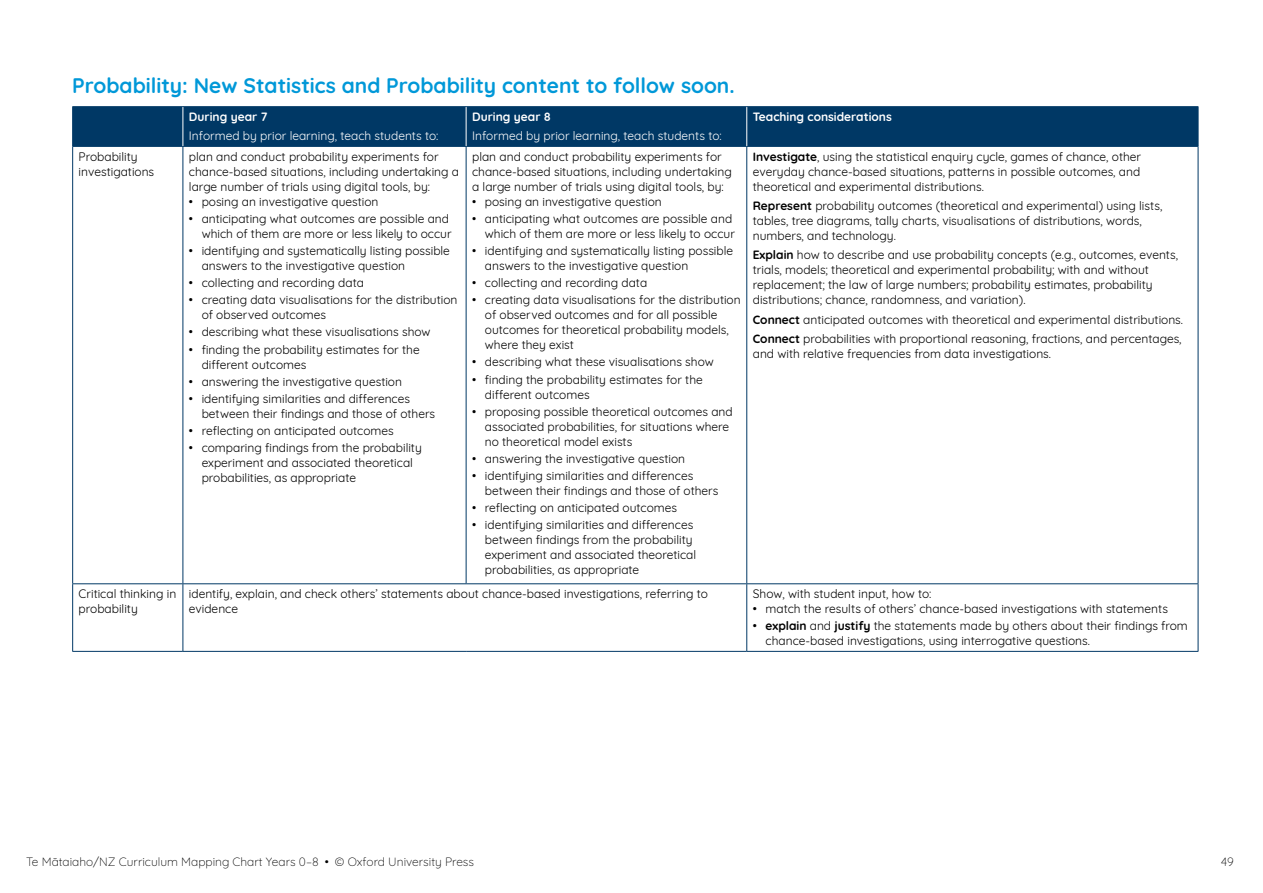
<style>
.page{position:relative;width:1263px;height:893px;background:#fff}
.page>*{position:absolute;margin:0;border:0;box-sizing:border-box;transform-origin:0 0}
.t1{font:700 21px "Quicksand";color:#0098d8}
.t2{font:12px/15px "Quicksand";color:#000}
.t3{font:12px "Quicksand";color:#fff}
.t4{font:300 12px "Quicksand";color:#000}
.t5{font:700 12px "Quicksand";color:#fff}
.s1{font-weight:700}
</style>
<div class="page">
<div style="left:73px;top:107px;width:1125px;height:39px;background:#003865"></div>
<hr style="left:72px;top:106px;width:111px;height:1px;background:#003865">
<hr style="left:72px;top:107px;width:1px;height:39px;background:#003865">
<hr style="left:183px;top:106px;width:283px;height:1px;background:#003865">
<hr style="left:466px;top:106px;width:281px;height:1px;background:#003865">
<hr style="left:747px;top:106px;width:451px;height:1px;background:#003865">
<hr style="left:1198px;top:107px;width:1px;height:39px;background:#003865">
<hr style="left:72px;top:146px;width:111px;height:1px;background:#003865">
<hr style="left:72px;top:147px;width:1px;height:436px;background:#003865">
<hr style="left:183px;top:146px;width:283px;height:1px;background:#003865">
<hr style="left:183px;top:147px;width:1px;height:436px;background:#003865">
<hr style="left:466px;top:146px;width:281px;height:1px;background:#003865">
<hr style="left:466px;top:147px;width:1px;height:436px;background:#003865">
<hr style="left:747px;top:146px;width:451px;height:1px;background:#003865">
<hr style="left:746px;top:147px;width:1px;height:436px;background:#003865">
<hr style="left:1198px;top:147px;width:1px;height:436px;background:#003865">
<hr style="left:72px;top:583px;width:111px;height:1px;background:#003865">
<hr style="left:72px;top:584px;width:1px;height:67px;background:#003865">
<hr style="left:183px;top:583px;width:283px;height:1px;background:#003865">
<hr style="left:183px;top:584px;width:1px;height:67px;background:#003865">
<hr style="left:466px;top:583px;width:281px;height:1px;background:#003865">
<hr style="left:747px;top:583px;width:451px;height:1px;background:#003865">
<hr style="left:746px;top:584px;width:1px;height:67px;background:#003865">
<hr style="left:1198px;top:584px;width:1px;height:67px;background:#003865">
<hr style="left:72px;top:651px;width:111px;height:1px;background:#003865">
<hr style="left:183px;top:651px;width:283px;height:1px;background:#003865">
<hr style="left:466px;top:651px;width:281px;height:1px;background:#003865">
<hr style="left:747px;top:651px;width:451px;height:1px;background:#003865">
<hr style="left:183px;top:107px;width:1px;height:39px;background:#fff">
<hr style="left:466px;top:107px;width:1px;height:39px;background:#fff">
<hr style="left:746px;top:107px;width:1px;height:39px;background:#fff">
<h1 class="t1" style="left:72px;top:68px;width:664px">Probability: New Statistics and Probability content to follow soon.</h1>
<p class="t5" style="left:189px;top:107px;width:80px">During year 7</p>
<p class="t3" style="left:189px;top:127px;width:251px">Informed by prior learning, teach students to:</p>
<p class="t5" style="left:472px;top:107px;width:80px">During year 8</p>
<p class="t3" style="left:472px;top:127px;width:251px">Informed by prior learning, teach students to:</p>
<p class="t5" style="left:753px;top:107px;width:141px">Teaching considerations</p>
<p class="t2" style="left:79px;top:148px;width:77px">Probability investigations</p>
<p class="t2" style="left:189px;top:148px;width:272px">plan and conduct probability experiments for chance-based situations, including undertaking a large number of trials using digital tools, by:</p>
<p class="t2" style="left:189px;top:193px;width:191px">• posing an investigative question</p>
<p class="t2" style="left:189px;top:210px;width:264px;text-align:right">• anticipating what outcomes are possible and which of them are more or less likely to occur</p>
<p class="t2" style="left:202px;top:242px;width:250px;text-indent:-13px">• identifying and systematically listing possible answers to the investigative question</p>
<p class="t2" style="left:189px;top:274px;width:177px">• collecting and recording data</p>
<p class="t2" style="left:202px;top:291px;width:257px;text-indent:-13px">• creating data visualisations for the distribution of observed outcomes</p>
<p class="t2" style="left:189px;top:323px;width:243px">• describing what these visualisations show</p>
<p class="t2" style="left:202px;top:341px;width:219px;text-indent:-13px">• finding the probability estimates for the different outcomes</p>
<p class="t2" style="left:189px;top:373px;width:215px">• answering the investigative question</p>
<p class="t2" style="left:202px;top:390px;width:235px;text-indent:-13px">• identifying similarities and differences between their findings and those of others</p>
<p class="t2" style="left:189px;top:422px;width:206px">• reflecting on anticipated outcomes</p>
<p class="t2" style="left:202px;top:439px;width:222px;text-indent:-13px">• comparing findings from the probability experiment and associated theoretical probabilities, as appropriate</p>
<p class="t2" style="left:472px;top:148px;width:261px">plan and conduct probability experiments for chance-based situations, including undertaking a large number of trials using digital tools, by:</p>
<p class="t2" style="left:472px;top:193px;width:191px">• posing an investigative question</p>
<p class="t2" style="left:472px;top:210px;width:264px;text-align:right">• anticipating what outcomes are possible and which of them are more or less likely to occur</p>
<p class="t2" style="left:485px;top:242px;width:250px;text-indent:-13px">• identifying and systematically listing possible answers to the investigative question</p>
<p class="t2" style="left:472px;top:274px;width:177px">• collecting and recording data</p>
<p class="t2" style="left:485px;top:291px;width:257px;text-indent:-13px">• creating data visualisations for the distribution of observed outcomes and for all possible outcomes for theoretical probability models, where they exist</p>
<p class="t2" style="left:472px;top:353px;width:243px">• describing what these visualisations show</p>
<p class="t2" style="left:485px;top:371px;width:219px;text-indent:-13px">• finding the probability estimates for the different outcomes</p>
<p class="t2" style="left:485px;top:403px;width:249px;text-indent:-13px">• proposing possible theoretical outcomes and associated probabilities, for situations where no theoretical model exists</p>
<p class="t2" style="left:472px;top:450px;width:215px">• answering the investigative question</p>
<p class="t2" style="left:485px;top:467px;width:235px;text-indent:-13px">• identifying similarities and differences between their findings and those of others</p>
<p class="t2" style="left:472px;top:499px;width:206px">• reflecting on anticipated outcomes</p>
<p class="t2" style="left:485px;top:516px;width:213px;text-indent:-13px">• identifying similarities and differences between findings from the probability experiment and associated theoretical probabilities, as appropriate</p>
<p class="t2" style="left:753px;top:148px;width:390px;text-align:justify"><span class="s1">Investigate</span>, using the statistical enquiry cycle, games of chance, other everyday chance-based situations, patterns in possible outcomes, and theoretical and experimental distributions.</p>
<p class="t2" style="left:753px;top:197px;width:411px"><span class="s1">Represent</span> probability outcomes (theoretical and experimental) using lists, tables, tree diagrams, tally charts, visualisations of distributions, words, numbers, and technology.</p>
<p class="t2" style="left:753px;top:246px;width:427px"><span class="s1">Explain</span> how to describe and use probability concepts (e.g., outcomes, events, trials, models; theoretical and experimental probability; with and without replacement; the law of large numbers; probability estimates, probability distributions; chance, randomness, and variation).</p>
<p class="t2" style="left:753px;top:308px;width:432px;line-height:19.2px"><span class="s1">Connect</span> anticipated outcomes with theoretical and experimental distributions.<br><span class="s1">Connect</span> probabilities with proportional reasoning, fractions, and percentages,</p>
<p class="t2" style="left:753px;top:345px;width:300px">and with relative frequencies from data investigations.</p>
<p class="t2" style="left:79px;top:585px;width:99px">Critical thinking in probability</p>
<p class="t2" style="left:189px;top:585px;width:520px">identify, explain, and check others’ statements about chance-based investigations, referring to evidence</p>
<p class="t2" style="left:753px;top:585px;width:180px">Show, with student input, how to:</p>
<p class="t2" style="left:753px;top:600px;width:417px">• match the results of others’ chance-based investigations with statements</p>
<p class="t2" style="left:765px;top:617px;width:424px;text-indent:-13px">• <span class="s1">explain</span> and <span class="s1">justify</span> the statements made by others about their findings from chance-based investigations, using interrogative questions.</p>
<p class="t4" style="left:26px;top:853px;width:449px">Te Mātaiaho/NZ Curriculum Mapping Chart Years 0–8 • © Oxford University Press</p>
<p class="t4" style="left:1221px;top:853px;width:14px">49</p>
</div>
